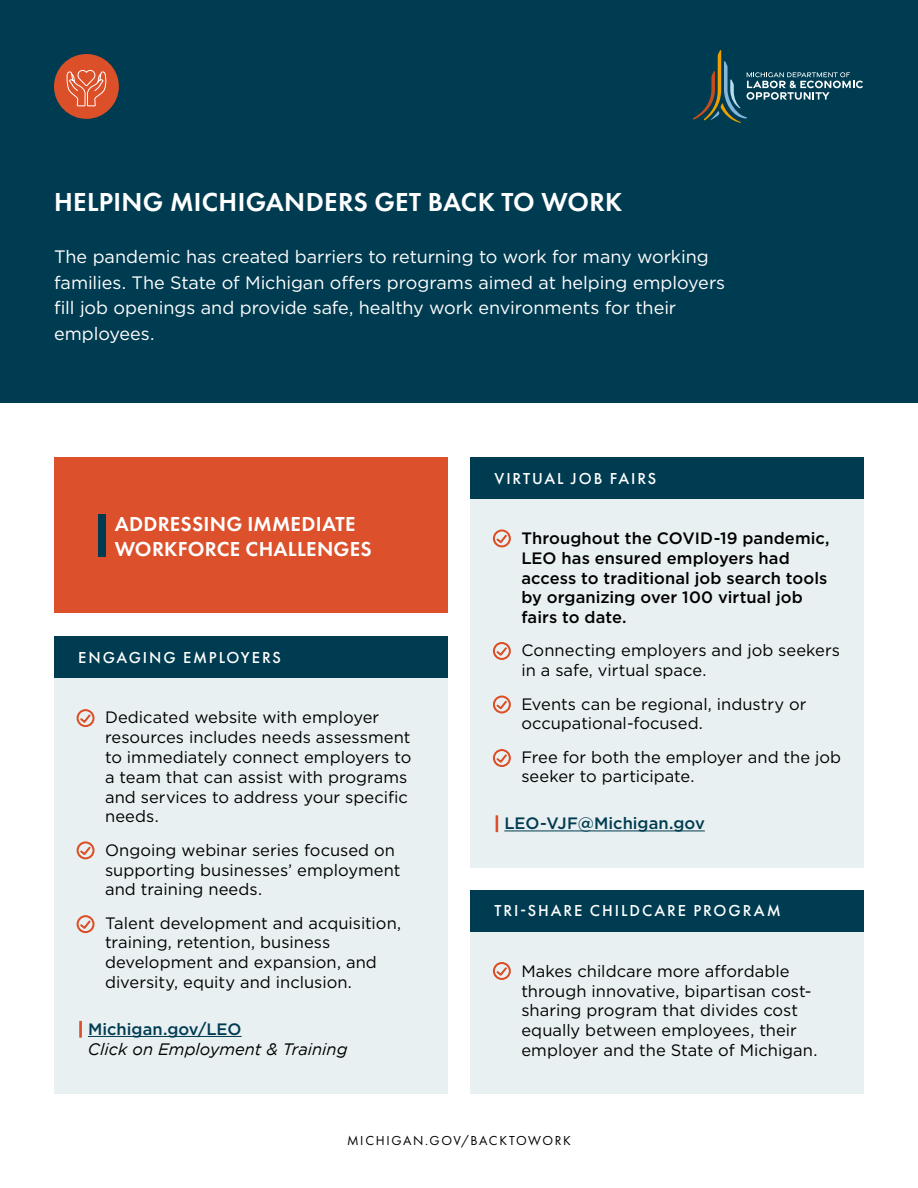
<style>
.page{position:relative;width:918px;height:1188px;background:#fff}
.page>*{position:absolute;margin:0;border:0;box-sizing:border-box;transform-origin:0 0}
.t1{font:600 27px "Futura PT";letter-spacing:.01em;color:#fff}
.t2{font:600 21px/25.2px "Futura PT";letter-spacing:.01em;color:#fff}
.t3{font:18px/25.5px "Gotham";letter-spacing:-.005em;color:#fff}
.t4{font:16.5px/19.8px "Gotham";color:#000}
.t5{font:500 16.5px/19.8px "Gotham";letter-spacing:.005em;color:#000}
.t6{font:500 16.5px "Futura PT";letter-spacing:.115em;color:#fff}
.t7{font:italic 16.5px/19.8px "Gotham";color:#000}
.t8{font:500 16.5px "Gotham";color:#003c51}
.t9{font:13.5px "Futura PT";letter-spacing:.12em;color:#000}
.s1{font-style:normal;color:#dc502b}
.s2{font-weight:500;font-style:normal;color:#003c51}
.s3{font-weight:400;color:#dc502b}
</style>
<div class="page">
<div style="left:0;top:0;width:918px;height:403px;background:#003c51"></div>
<div style="left:54px;top:636px;width:394px;height:458px;background:#e9f0f1"></div>
<div style="left:54px;top:636px;width:394px;height:41px;background:#003c51"></div>
<hr style="left:88px;top:1036px;width:154px;height:1px;background:#003c51">
<svg style="left:76px;top:841px;width:19px;height:19px"></svg>
<svg style="left:76px;top:709px;width:19px;height:19px"></svg>
<svg style="left:76px;top:915px;width:19px;height:19px"></svg>
<div style="left:54px;top:54px;width:65px;height:65px;background:#dc5029;border-radius:50%"></div>
<svg style="left:66px;top:69px;width:42px;height:42px"></svg>
<svg style="left:693px;top:50px;width:170px;height:73px"></svg>
<div style="left:54px;top:458px;width:394px;height:155px;background:#dc502b"></div>
<div style="left:98px;top:514px;width:8px;height:43px;background:#003c51"></div>
<div style="left:470px;top:458px;width:394px;height:409px;background:#e9f0f1"></div>
<div style="left:470px;top:458px;width:394px;height:41px;background:#003c51"></div>
<svg style="left:492px;top:695px;width:19px;height:19px"></svg>
<hr style="left:504px;top:831px;width:201px;height:1px;background:#003c51">
<svg style="left:492px;top:642px;width:19px;height:18px"></svg>
<svg style="left:492px;top:529px;width:19px;height:19px"></svg>
<svg style="left:492px;top:749px;width:19px;height:18px"></svg>
<div style="left:470px;top:890px;width:394px;height:204px;background:#e9f0f1"></div>
<div style="left:470px;top:890px;width:394px;height:41px;background:#003c51"></div>
<svg style="left:492px;top:962px;width:19px;height:18px"></svg>
<p class="t1" style="left:54px;top:185px;width:570px">HELPING MICHIGANDERS GET BACK TO WORK</p>
<p class="t3" style="left:54px;top:244px;width:673px">The pandemic has created barriers to returning to work for many working families. The State of Michigan offers programs aimed at helping employers fill job openings and provide safe, healthy work environments for their employees.</p>
<p class="t2" style="left:115px;top:511px;width:259px">ADDRESSING IMMEDIATE<br>WORKFORCE CHALLENGES</p>
<p class="t6" style="left:78px;top:648px;width:204px">ENGAGING EMPLOYERS</p>
<p class="t4" style="left:105px;top:707px;width:308px">Dedicated website with employer resources includes needs assessment to immediately connect employers to a team that can assist with programs and services to address your specific needs.</p>
<p class="t4" style="left:105px;top:840px;width:297px">Ongoing webinar series focused on supporting businesses’ employment and training needs.</p>
<p class="t4" style="left:105px;top:913px;width:298px">Talent development and acquisition, training, retention, business development and expansion, and diversity, equity and inclusion.</p>
<p class="t7" style="left:88px;top:1019px;width:261px;text-indent:-10px"><span class="s1">|</span> <span class="s2">Michigan.gov/LEO<br></span>Click on Employment &amp; Training</p>
<p class="t6" style="left:494px;top:468px;width:163px">VIRTUAL JOB FAIRS</p>
<p class="t5" style="left:521px;top:528px;width:310px">Throughout the COVID-19 pandemic,<br>LEO has ensured employers had access to traditional job search tools by organizing over 100 virtual job fairs to date.</p>
<p class="t4" style="left:521px;top:640px;width:320px">Connecting employers and job seekers in a safe, virtual space.</p>
<p class="t4" style="left:521px;top:693px;width:287px">Events can be regional, industry or occupational-focused.</p>
<p class="t4" style="left:521px;top:747px;width:321px">Free for both the employer and the job seeker to participate.</p>
<p class="t8" style="left:494px;top:813px;width:212px"><span class="s3">|</span> LEO-VJF@Michigan.gov</p>
<p class="t6" style="left:494px;top:901px;width:288px">TRI-SHARE CHILDCARE PROGRAM</p>
<p class="t4" style="left:521px;top:961px;width:298px">Makes childcare more affordable through innovative, bipartisan cost&shy;sharing program that divides cost equally between employees, their employer and the State of Michigan.</p>
<p class="t9" style="left:347px;top:1133px;width:225px">MICHIGAN.GOV/BACKTOWORK</p>
</div>
